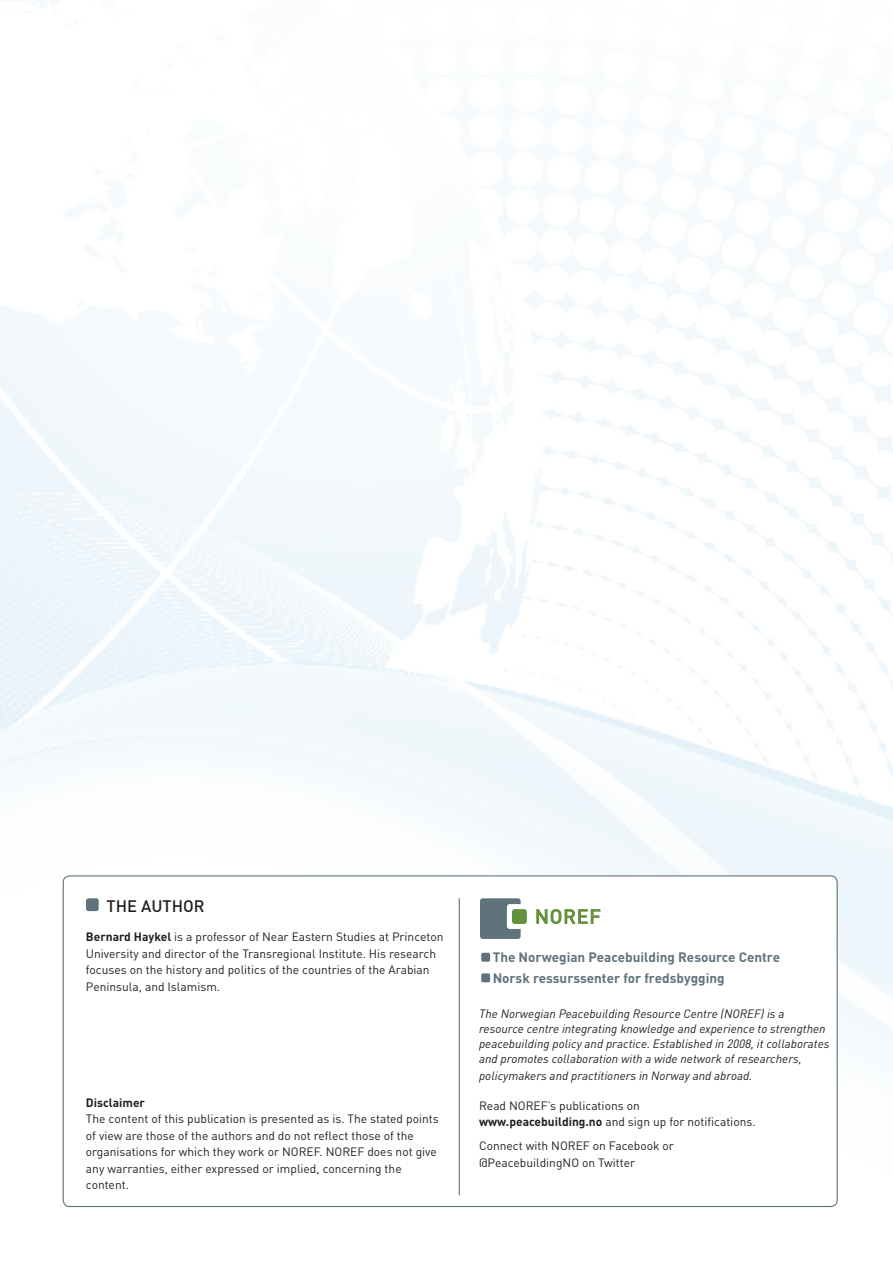
<style>
.page{position:relative;width:893px;height:1263px;background:#fff}
.page>*{position:absolute;margin:0;border:0;box-sizing:border-box;transform-origin:0 0}
.t1{font:500 16.5px "DIN";color:#231f20}
.t2{font:700 13.5px/21px "DIN";color:#60737d}
.t3{font:12px/16.5px "DIN";color:#231f20}
.t4{font:italic 12px/15px "DIN";color:#231f20}
.t5{font:700 12px "DIN";color:#231f20}
.s1{font-weight:700}
</style>
<div class="page">
<img style="left:0;top:0;width:893px;height:1208px">
<div style="left:63px;top:876px;width:774px;height:330px;background:#fff;border-radius:6px"></div>
<hr style="left:459px;top:898px;width:1px;height:297px;background:#60737d">
<div style="left:86px;top:898px;width:13px;height:13px;background:#60737d;border-radius:2px"></div>
<svg style="left:536px;top:909px;width:64px;height:15px"></svg>
<div style="left:480px;top:898px;width:41px;height:41px;background:#60737d;border-radius:3px"></div>
<div style="left:507px;top:904px;width:25px;height:25px;background:#fff;border-radius:3px"></div>
<div style="left:512px;top:909px;width:15px;height:15px;background:#63913e;border-radius:3px"></div>
<div style="left:481px;top:953px;width:9px;height:9px;background:#60737d;border-radius:2px"></div>
<div style="left:481px;top:973px;width:9px;height:9px;background:#60737d;border-radius:2px"></div>
<h1 class="t1" style="left:107px;top:895px;width:100px">THE AUTHOR</h1>
<p class="t3" style="left:86px;top:929px;width:359px"><span class="s1">Bernard Haykel</span> is a professor of Near Eastern Studies at Princeton University and director of the Transregional Institute. His research focuses on the history and politics of the countries of the Arabian Peninsula, and Islamism.</p>
<p class="t5" style="left:86px;top:1094px;width:61px">Disclaimer</p>
<p class="t3" style="left:86px;top:1110px;width:354px">The content of this publication is presented as is. The stated points of view are those of the authors and do not reflect those of the organisations for which they work or NOREF. NOREF does not give any warranties, either expressed or implied, concerning the content.</p>
<p class="t2" style="left:493px;top:946px;width:289px">The Norwegian Peacebuilding Resource Centre<br>Norsk ressurssenter for fredsbygging</p>
<p class="t4" style="left:479px;top:1006px;width:352px">The Norwegian Peacebuilding Resource Centre (NOREF) is a resource centre integrating knowledge and experience to strengthen peacebuilding policy and practice. Established in 2008, it collaborates and promotes collaboration with a wide network of researchers,</p>
<p class="t4" style="left:479px;top:1068px;width:275px">policymakers and practitioners in Norway and abroad.</p>
<p class="t3" style="left:479px;top:1097px;width:278px">Read NOREF’s publications on <span class="s1">www.peacebuilding.no</span> and sign up for notifications.</p>
<p class="t3" style="left:479px;top:1137px;width:196px">Connect with NOREF on Facebook or @PeacebuildingNO on Twitter</p>
</div>
